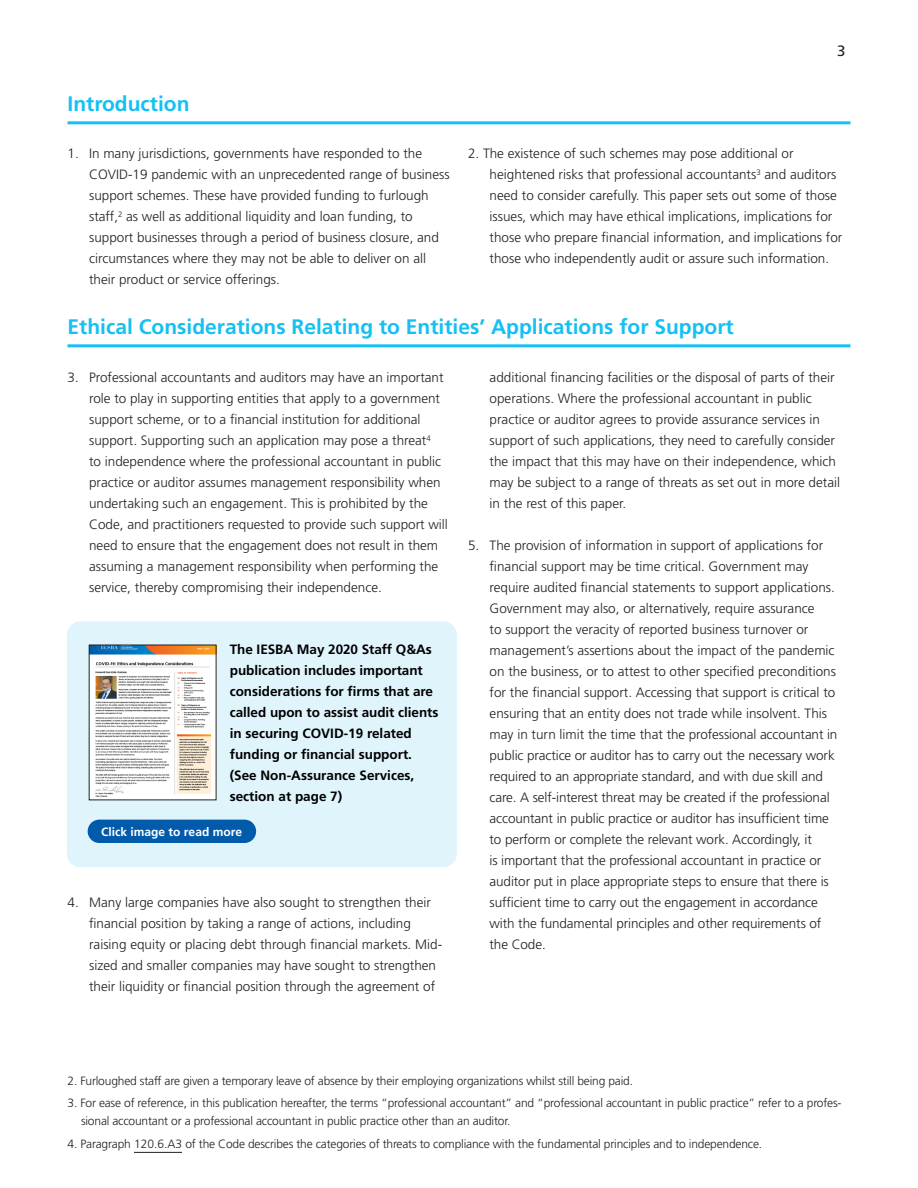
<style>
.page{position:relative;width:918px;height:1188px;background:#fff}
.page>*{position:absolute;margin:0;border:0;box-sizing:border-box;transform-origin:0 0}
.t1{font:700 21px "Frutiger";color:#15c0f2}
.t2{font:15px "Frutiger";color:#231f20}
.Body_Main{font:300 13.5px/21px "Frutiger";color:#231f20}
.Body_Main-2{font:700 13.5px/21px "Frutiger";letter-spacing:-.005em;color:#000}
.t3{font:300 12px/18px "Frutiger";letter-spacing:-.015em;color:#231f20}
.t4{font:700 12px "Frutiger";color:#fff}
</style>
<div class="page">
<hr style="left:134px;top:1152px;width:48px;height:1px;background:#231f20">
<hr style="left:68px;top:121px;width:782px;height:3px;background:#15c0f2">
<hr style="left:68px;top:344px;width:782px;height:3px;background:#15c0f2">
<div style="left:67px;top:621px;width:390px;height:246px;background:#e0f4fc;border-radius:14px"></div>
<img style="left:91px;top:647px;width:123px;height:151px">
<div style="left:88px;top:820px;width:168px;height:23px;background:#015aaa;border-radius:12px"></div>
<p class="t1" style="left:68px;top:91px;width:124px">Introduction</p>
<p class="Body_Main" style="left:89px;top:143px;width:362px;text-indent:-22px">1. In many jurisdictions, governments have responded to the COVID-19 pandemic with an unprecedented range of business support schemes. These have provided funding to furlough staff,<sup>2</sup> as well as additional liquidity and loan funding, to support businesses through a period of business closure, and circumstances where they may not be able to deliver on all their product or service offerings.</p>
<p class="t2" style="left:837px;top:42px;width:10px">3</p>
<p class="Body_Main" style="left:490px;top:143px;width:354px;text-indent:-22px">2. The existence of such schemes may pose additional or heightened risks that professional accountants<sup>3</sup> and auditors need to consider carefully. This paper sets out some of those issues, which may have ethical implications, implications for those who prepare financial information, and implications for those who independently audit or assure such information.</p>
<p class="t1" style="left:68px;top:314px;width:668px">Ethical Considerations Relating to Entities’ Applications for Support</p>
<p class="Body_Main" style="left:89px;top:367px;width:360px;text-indent:-22px">3. Professional accountants and auditors may have an important role to play in supporting entities that apply to a government support scheme, or to a financial institution for additional support. Supporting such an application may pose a threat<sup>4<br></sup>to independence where the professional accountant in public practice or auditor assumes management responsibility when undertaking such an engagement. This is prohibited by the Code, and practitioners requested to provide such support will need to ensure that the engagement does not result in them assuming a management responsibility when performing the service, thereby compromising their independence.</p>
<p class="Body_Main" style="left:490px;top:367px;width:352px">additional financing facilities or the disposal of parts of their operations. Where the professional accountant in public practice or auditor agrees to provide assurance services in support of such applications, they need to carefully consider the impact that this may have on their independence, which may be subject to a range of threats as set out in more detail in the rest of this paper.</p>
<p class="Body_Main" style="left:490px;top:535px;width:349px;text-indent:-22px">5. The provision of information in support of applications for financial support may be time critical. Government may require audited financial statements to support applications.<br>Government may also, or alternatively, require assurance<br>to support the veracity of reported business turnover or management’s assertions about the impact of the pandemic on the business, or to attest to other specified preconditions for the financial support. Accessing that support is critical to ensuring that an entity does not trade while insolvent. This may in turn limit the time that the professional accountant in public practice or auditor has to carry out the necessary work required to an appropriate standard, and with due skill and care. A self-interest threat may be created if the professional accountant in public practice or auditor has insufficient time to perform or complete the relevant work. Accordingly, it<br>is important that the professional accountant in practice or auditor put in place appropriate steps to ensure that there is sufficient time to carry out the engagement in accordance with the fundamental principles and other requirements of the Code.</p>
<p class="Body_Main-2" style="left:230px;top:639px;width:210px">The IESBA May 2020 Staff Q&amp;As publication includes important considerations for firms that are called upon to assist audit clients in securing COVID-19 related funding or financial support. (See Non-Assurance Services, section at page 7)</p>
<p class="t4" style="left:101px;top:824px;width:142px">Click image to read more</p>
<p class="Body_Main" style="left:89px;top:892px;width:355px;text-indent:-22px">4. Many large companies have also sought to strengthen their financial position by taking a range of actions, including raising equity or placing debt through financial markets. Mid&shy;sized and smaller companies may have sought to strengthen their liquidity or financial position through the agreement of</p>
<p class="t3" style="left:68px;top:1071px;width:567px">2. Furloughed staff are given a temporary leave of absence by their employing organizations whilst still being paid.</p>
<p class="t3" style="left:81px;top:1094px;width:762px;text-indent:-14px">3. For ease of reference, in this publication hereafter, the terms “professional accountant” and “professional accountant in public practice” refer to a profes&shy;sional accountant or a professional accountant in public practice other than an auditor.</p>
<p class="t3" style="left:68px;top:1134px;width:696px">4. Paragraph 120.6.A3 of the Code describes the categories of threats to compliance with the fundamental principles and to independence.</p>
</div>
